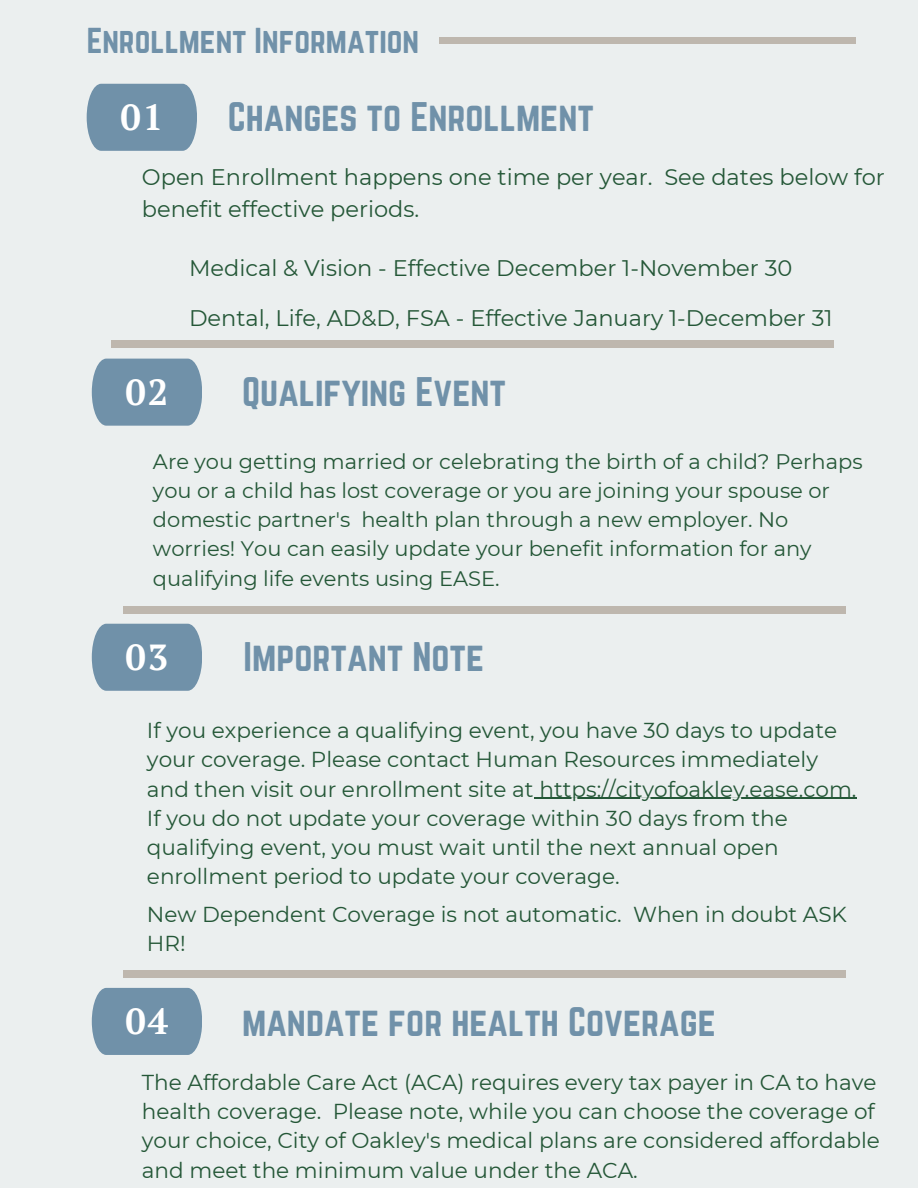
<style>
.page{position:relative;width:918px;height:1188px;background:#ebefef}
.page>*{position:absolute;margin:0;border:0;box-sizing:border-box;transform-origin:0 0}
.t1{font:36.15px "Norwester";color:#7091a9}
.t2{font:700 36.15px "PT Serif";letter-spacing:.05em;color:#fff}
.t3{font:31.5px "Norwester";color:#7091a9}
.t4{font:22.5px/31.5px "Montserrat";color:#245737}
.t5{font:21.6px/29.2px "Montserrat";color:#245737}
.t6{font:21px/29.2px "Montserrat";color:#245737}
</style>
<div class="page">
<div style="left:439px;top:37px;width:417px;height:7px;background:#beb7ae"></div>
<svg style="left:87px;top:84px;width:110px;height:67px;background:#7696ac"></svg>
<svg style="left:92px;top:359px;width:110px;height:67px;background:#7796ad"></svg>
<div style="left:112px;top:341px;width:722px;height:7px;background:#beb7ae"></div>
<svg style="left:92px;top:624px;width:110px;height:67px;background:#7696ac"></svg>
<hr style="left:534px;top:798px;width:323px;height:1px;background:#245737">
<div style="left:123px;top:606px;width:722px;height:8px;background:#beb7ae"></div>
<div style="left:123px;top:970px;width:722px;height:8px;background:#beb7ae"></div>
<div style="left:92px;top:988px;width:110px;height:67px;background:#7091a9"></div>
<p class="t3" style="left:87px;top:21px;width:334px">Enrollment Information</p>
<p class="t1" style="left:228px;top:95px;width:368px">Changes to Enrollment</p>
<p class="t4" style="left:142px;top:161px;width:745px">Open Enrollment happens one time per year. See dates below for benefit effective periods.</p>
<p class="t4" style="left:189px;top:252px;width:605px">Medical &amp; Vision - Effective December 1-November 30</p>
<p class="t4" style="left:189px;top:302px;width:645px">Dental, Life, AD&amp;D, FSA - Effective January 1-December 31</p>
<p class="t2" style="left:121px;top:92px;width:44px">01</p>
<p class="t2" style="left:126px;top:367px;width:44px">02</p>
<p class="t1" style="left:242px;top:369px;width:265px">Qualifying Event</p>
<p class="t6" style="left:153px;top:446px;width:711px">Are you getting married or celebrating the birth of a child? Perhaps you or a child has lost coverage or you are joining your spouse or domestic partner's health plan through a new employer. No worries! You can easily update your benefit information for any qualifying life events using EASE.</p>
<p class="t2" style="left:126px;top:632px;width:44px">03</p>
<p class="t1" style="left:244px;top:635px;width:242px">Important Note</p>
<p class="t5" style="left:147px;top:716px;width:711px">If you experience a qualifying event, you have 30 days to update your coverage. Please contact Human Resources immediately and then visit our enrollment site at https://cityofoakley.ease.com.<br>If you do not update your coverage within 30 days from the qualifying event, you must wait until the next annual open enrollment period to update your coverage.</p>
<p class="t5" style="left:147px;top:899px;width:702px">New Dependent Coverage is not automatic. When in doubt ASK<br>HR!</p>
<p class="t2" style="left:126px;top:996px;width:44px">04</p>
<p class="t1" style="left:242px;top:1000px;width:475px">mandate for health Coverage</p>
<p class="t5" style="left:142px;top:1068px;width:740px">The Affordable Care Act (ACA) requires every tax payer in CA to have health coverage. Please note, while you can choose the coverage of your choice, City of Oakley's medical plans are considered affordable and meet the minimum value under the ACA.</p>
</div>
